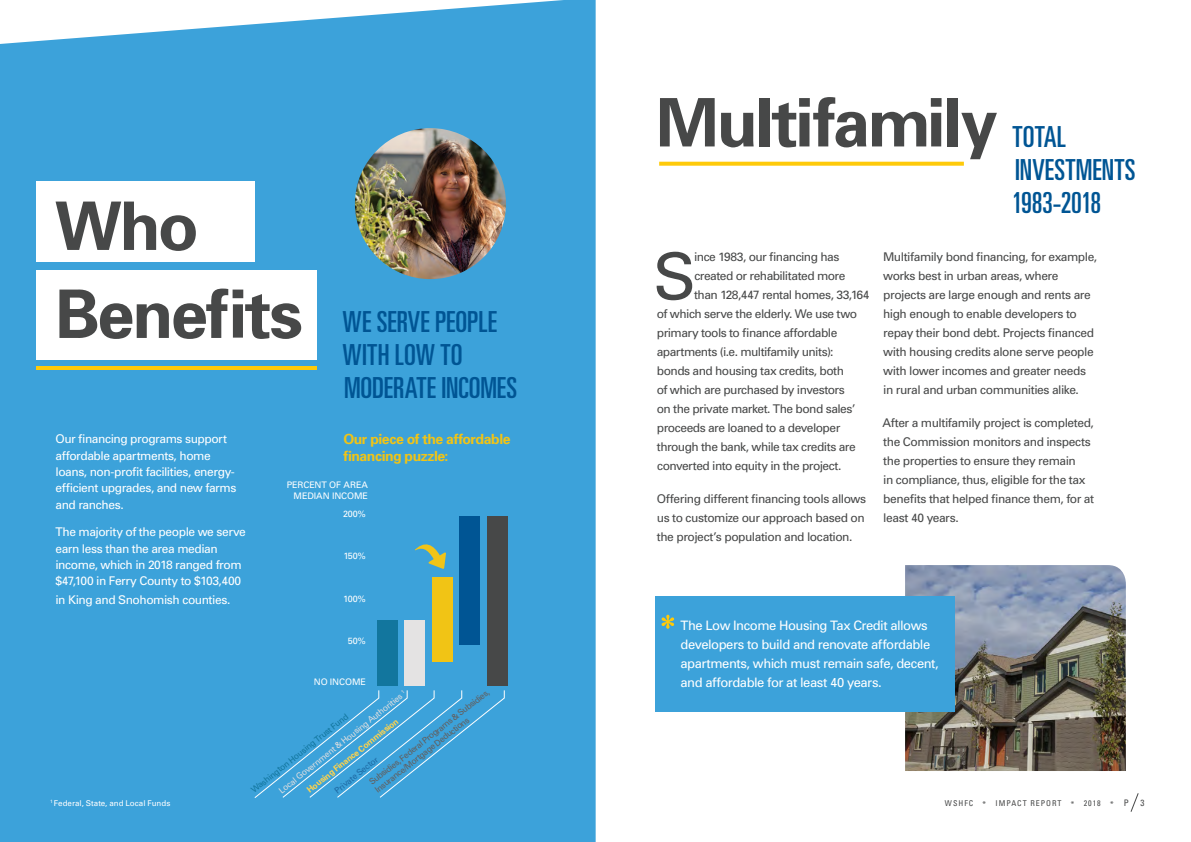
<style>
.page{position:relative;width:1191px;height:842px;background:#fff}
.page>*{position:absolute;margin:0;border:0;box-sizing:border-box;transform-origin:0 0}
.t1{font:78px "Arsis D";color:#feca0a}
.Grey_Left{font:700 67px/88px "Univers";letter-spacing:-.035em;color:#474848}
.Grey_Universe_67{font:700 67px "Univers";letter-spacing:-.035em;color:#474848}
.Universe_12_white{font:64.6px "Univers";color:#474848}
.Universe_12_white-2{font:ultra-condensed 29px/33px "Univers";letter-spacing:.005em;color:#005594}
.Universe_12_white-3{font:ultra-condensed 29px "Univers";letter-spacing:-.02em;color:#005594}
.t2{font:700 14px/17px "Univers";letter-spacing:-.03em;color:#f1c415}
.Universe_12_white-4{font:13px/19px "Univers";letter-spacing:-.035em;color:#fff}
.Universe_12_white-5{font:12px/19px "Univers";letter-spacing:-.04em;color:#474848}
.Universe_12_white-6{font:12px/16.4px "Univers";letter-spacing:-.035em;color:#fff}
.t3{font:9px/11px "Univers";letter-spacing:-.01em;color:#fff;text-align:right}
.t4{font:condensed 9px "Univers";color:#474848}
.First_Line_Body_Copy{font:8.5px/9.5px "Univers";color:#625f5f}
.First_Line_Body_Copy-2{font:8.5px "Univers";color:#dcdddf}
.First_Line_Body_Copy-3{font:8.5px "Univers";color:#12769e}
.First_Line_Body_Copy-4{font:700 8.5px "Univers";color:#fed34c}
.First_Line_Body_Copy-5{font:8.5px "Univers";color:#1e6ba5}
.First_Line_Body_Copy-6{font:8px "Univers";letter-spacing:-.005em;color:#fff}
.t5{font:condensed 8px "Univers";letter-spacing:.125em;color:#474848}
.s1{font-size:9px}
</style>
<div class="page">
<div style="left:0;top:0;width:595px;height:842px;background:#3ca2da"></div>
<div style="left:36px;top:181px;width:218px;height:81px;background:#fff"></div>
<div style="left:36px;top:270px;width:280px;height:90px;background:#fff"></div>
<img style="left:355px;top:128px;width:151px;height:151px;border-radius:75px">
<hr style="left:36px;top:366px;width:280px;height:3px;background:#feca0a">
<div style="left:377px;top:620px;width:20px;height:66px;background:#12769e"></div>
<div style="left:432px;top:577px;width:20px;height:84px;background:#f1c415"></div>
<div style="left:404px;top:620px;width:21px;height:66px;background:#e4e3e3"></div>
<div style="left:460px;top:516px;width:20px;height:128px;background:#005594"></div>
<div style="left:487px;top:516px;width:20px;height:170px;background:#474848"></div>
<svg style="left:659px;top:162px;width:305px;height:4px"></svg>
<svg style="left:413px;top:538px;width:33px;height:31px"></svg>
<div style="left:254px;top:690px;width:251px;height:108px;background:#3ca2da"></div>
<svg style="left:1130px;top:793px;width:8px;height:19px"></svg>
<img style="left:905px;top:565px;width:220px;height:206px">
<div style="left:655px;top:596px;width:300px;height:116px;background:#3ca2da"></div>
<p class="Grey_Left" style="left:55px;top:180px;width:249px">Who<br>Benefits</p>
<p class="Universe_12_white-2" style="left:343px;top:305px;width:176px">WE SERVE PEOPLE<br>WITH LOW TO<br>MODERATE INCOMES</p>
<p class="Universe_12_white-6" style="left:55px;top:430px;width:182px">Our financing programs support affordable apartments, home loans, non-profit facilities, energy&shy;efficient upgrades, and new farms and ranches.</p>
<p class="Universe_12_white-6" style="left:55px;top:523px;width:192px">The majority of the people we serve earn less than the area median income, which in 2018 ranged from $47,100 in Ferry County to $103,400</p>
<p class="Universe_12_white-6" style="left:55px;top:592px;width:176px">in King and Snohomish counties.</p>
<p class="t2" style="left:343px;top:430px;width:169px">Our piece of the affordable financing puzzle:</p>
<p class="t3" style="left:287px;top:479px;width:83px">PERCENT OF AREA<br>MEDIAN INCOME</p>
<p class="t3" style="left:343px;top:508px;width:24px">200%</p>
<p class="t3" style="left:343px;top:550px;width:24px">150%</p>
<p class="t3" style="left:343px;top:593px;width:24px">100%</p>
<p class="t3" style="left:348px;top:635px;width:20px">50%</p>
<p class="t3" style="left:314px;top:676px;width:54px">NO INCOME</p>
<p class="First_Line_Body_Copy-6" style="left:50px;top:798px;width:122px"><sup>1</sup> Federal, State, and Local Funds</p>
<p class="First_Line_Body_Copy-2" style="left:277px;top:788px;width:161px;rotate:-39deg">Local Government &amp; Housing Authorities <sup>1</sup></p>
<p class="First_Line_Body_Copy" style="left:367px;top:779px;width:151px;rotate:-38deg">Subsidies, Federal Programs &amp; Subsidies,<br>Insurance/Mortgage Deductions</p>
<p class="First_Line_Body_Copy-3" style="left:249px;top:787px;width:123px;rotate:-39deg">Washington Housing Trust Fund</p>
<p class="First_Line_Body_Copy-4" style="left:305px;top:787px;width:115px;rotate:-39deg">Housing Finance Commission</p>
<p class="First_Line_Body_Copy-5" style="left:332px;top:787px;width:54px;rotate:-39deg">Private Sector</p>
<p class="Grey_Universe_67" style="left:656px;top:80px;width:343px">Multifamily</p>
<p class="Universe_12_white-2" style="left:1012px;top:120px;width:124px">TOTAL<br>INVESTMENTS</p>
<p class="Universe_12_white-3" style="left:1011px;top:186px;width:91px">1983-2018</p>
<p class="Universe_12_white" style="left:653px;top:236px;width:45px">S</p>
<p class="Universe_12_white-5" style="left:694px;top:247px;width:147px">ince 1983, our financing has</p>
<p class="Universe_12_white-5" style="left:694px;top:266px;width:153px">created or rehabilitated more</p>
<p class="Universe_12_white-5" style="left:694px;top:285px;width:177px">than 128,447 rental homes, 33,164</p>
<p class="Universe_12_white-5" style="left:657px;top:304px;width:202px">of which serve the elderly. We use two</p>
<p class="Universe_12_white-5" style="left:657px;top:323px;width:182px">primary tools to finance affordable</p>
<p class="Universe_12_white-5" style="left:657px;top:342px;width:178px">apartments (i.e. multifamily units):</p>
<p class="Universe_12_white-5" style="left:657px;top:361px;width:189px">bonds and housing tax credits, both</p>
<p class="Universe_12_white-5" style="left:657px;top:380px;width:190px">of which are purchased by investors</p>
<p class="Universe_12_white-5" style="left:657px;top:399px;width:200px">on the private market. The bond sales’</p>
<p class="Universe_12_white-5" style="left:657px;top:418px;width:185px">proceeds are loaned to a developer</p>
<p class="Universe_12_white-5" style="left:657px;top:437px;width:200px">through the bank, while tax credits are</p>
<p class="Universe_12_white-5" style="left:657px;top:456px;width:186px">converted into equity in the project.</p>
<p class="Universe_12_white-5" style="left:656px;top:489px;width:211px">Offering different financing tools allows us to customize our approach based on the project’s population and location.</p>
<p class="Universe_12_white-5" style="left:883px;top:247px;width:215px">Multifamily bond financing, for example,</p>
<p class="Universe_12_white-5" style="left:883px;top:266px;width:212px">works best in urban areas, where projects are large enough and rents are high enough to enable developers to repay their bond debt. Projects financed with housing credits alone serve people with lower incomes and greater needs in rural and urban communities alike.</p>
<p class="Universe_12_white-5" style="left:882px;top:413px;width:213px">After a multifamily project is completed, the Commission monitors and inspects the properties to ensure they remain<br>in compliance, thus, eligible for the tax benefits that helped finance them, for at least 40 years.</p>
<p class="t1" style="left:659px;top:603px;width:19px">*</p>
<p class="Universe_12_white-4" style="left:680px;top:615px;width:260px">The Low Income Housing Tax Credit allows developers to build and renovate affordable apartments, which must remain safe, decent, and affordable for at least 40 years.</p>
<p class="t5" style="left:945px;top:798px;width:185px">WSHFC * IMPACT REPORT * 2018 * <span class="s1">P</span></p>
<p class="t4" style="left:1140px;top:797px;width:5px">3</p>
</div>
